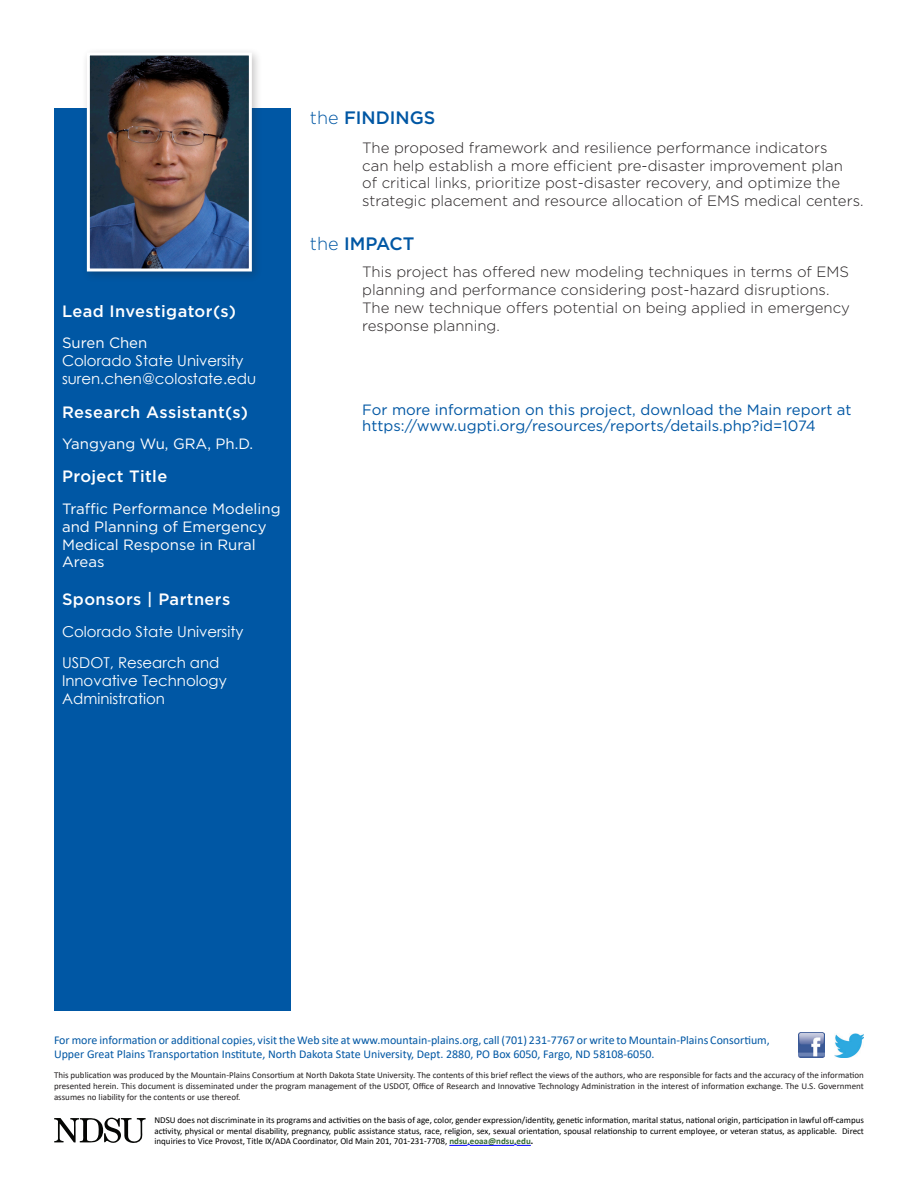
<style>
.page{position:relative;width:918px;height:1188px;background:#fff}
.page>*{position:absolute;margin:0;border:0;box-sizing:border-box;transform-origin:0 0}
.t1{font:500 18px "Gotham";color:#0057a4}
.t2{font:500 16.5px "Gotham";letter-spacing:.025em;color:#fff}
.t3{font:300 15px/18px "Gotham";color:#231f20}
.t4{font:15px/18px "Century Gothic";color:#fff}
.t5{font:15px/16.5px "Gotham";color:#0057a4}
.t6{font:15px/18px "Gotham";color:#fff}
.t7{font:12px/14.4px "Calibri";color:#0057a4}
.t8{font:9px/10.8px "Calibri";color:#000;text-align:justify}
.t9{font:9px/10.8px "Calibri";color:#231f20;text-align:justify}
.s1{font-weight:300}
.s2{font-weight:700;color:#363}
.s3{font-weight:700}
</style>
<div class="page">
<div style="left:54px;top:108px;width:236px;height:903px;background:#0057a4"></div>
<div style="left:81px;top:47px;width:182px;height:235px;background:#231f20;opacity:.25"></div>
<img style="left:91px;top:57px;width:157px;height:210px">
<div style="left:87px;top:53px;width:165px;height:218px;border:3px solid #fff"></div>
<img style="left:798px;top:1032px;width:26px;height:26px">
<img style="left:834px;top:1033px;width:30px;height:25px">
<svg style="left:449px;top:1144px;width:21px;height:2px"></svg>
<hr style="left:470px;top:1145px;width:44px;height:1px;background:#00f">
<svg style="left:514px;top:1144px;width:17px;height:2px"></svg>
<svg style="left:54px;top:1118px;width:92px;height:25px"></svg>
<h1 class="t2" style="left:62px;top:300px;width:175px">Lead Investigator(s)</h1>
<p class="t6" style="left:62px;top:334px;width:87px">Suren Chen</p>
<p class="t4" style="left:62px;top:352px;width:183px">Colorado State University</p>
<p class="t4" style="left:62px;top:370px;width:196px">suren.chen@colostate.edu</p>
<h1 class="t2" style="left:62px;top:401px;width:188px">Research Assistant(s)</h1>
<p class="t6" style="left:62px;top:434px;width:193px">Yangyang Wu, GRA, Ph.D.</p>
<h1 class="t2" style="left:62px;top:466px;width:107px">Project Title</h1>
<p class="t6" style="left:62px;top:499px;width:220px">Traffic Performance Modeling and Planning of Emergency<br>Medical Response in Rural<br>Areas</p>
<h1 class="t2" style="left:62px;top:588px;width:170px">Sponsors | Partners</h1>
<p class="t4" style="left:62px;top:622px;width:183px">Colorado State University</p>
<p class="t4" style="left:62px;top:653px;width:166px">USDOT, Research and<br>Innovative Technology<br>Administration</p>
<h1 class="t1" style="left:310px;top:106px;width:127px"><span class="s1">the</span> FINDINGS</h1>
<p class="t3" style="left:362px;top:138px;width:503px">The proposed framework and resilience performance indicators<br>can help establish a more efficient pre-disaster improvement plan<br>of critical links, prioritize post-disaster recovery, and optimize the strategic placement and resource allocation of EMS medical centers.</p>
<h1 class="t1" style="left:310px;top:232px;width:106px"><span class="s1">the</span> IMPACT</h1>
<p class="t3" style="left:362px;top:262px;width:489px">This project has offered new modeling techniques in terms of EMS planning and performance considering post-hazard disruptions.<br>The new technique offers potential on being applied in emergency response planning.</p>
<p class="t5" style="left:362px;top:401px;width:491px">For more information on this project, download the Main report at https://www.ugpti.org/resources/reports/details.php?id=1074</p>
<p class="t7" style="left:54px;top:1032px;width:717px">For more information or additional copies, visit the Web site at www.mountain-plains.org, call (701) 231-7767 or write to Mountain-Plains Consortium,<br>Upper Great Plains Transportation Institute, North Dakota State University, Dept. 2880, PO Box 6050, Fargo, ND 58108-6050.</p>
<p class="t9" style="left:54px;top:1070px;width:811px">This publication was produced by the Mountain-Plains Consortium at North Dakota State University. The contents of this brief reflect the views of the authors, who are responsible for facts and the accuracy of the information presented herein. This document is disseminated under the program management of the USDOT, Office of Research and Innovative Technology Administration in the interest of information exchange. The U.S. Government assumes no liability for the contents or use thereof.</p>
<p class="t8" style="left:154px;top:1114px;width:711px">NDSU does not discriminate in its programs and activities on the basis of age, color, gender expression/identity, genetic information, marital status, national origin, participation in lawful off-campus activity, physical or mental disability, pregnancy, public assistance status, race, religion, sex, sexual orientation, spousal relationship to current employee, or veteran status, as applicable. Direct inquiries to Vice Provost, Title IX/ADA Coordinator, Old Main 201, 701-231-7708, <span class="s2">ndsu.eoaa@ndsu.edu</span><span class="s3">.</span></p>
</div>
